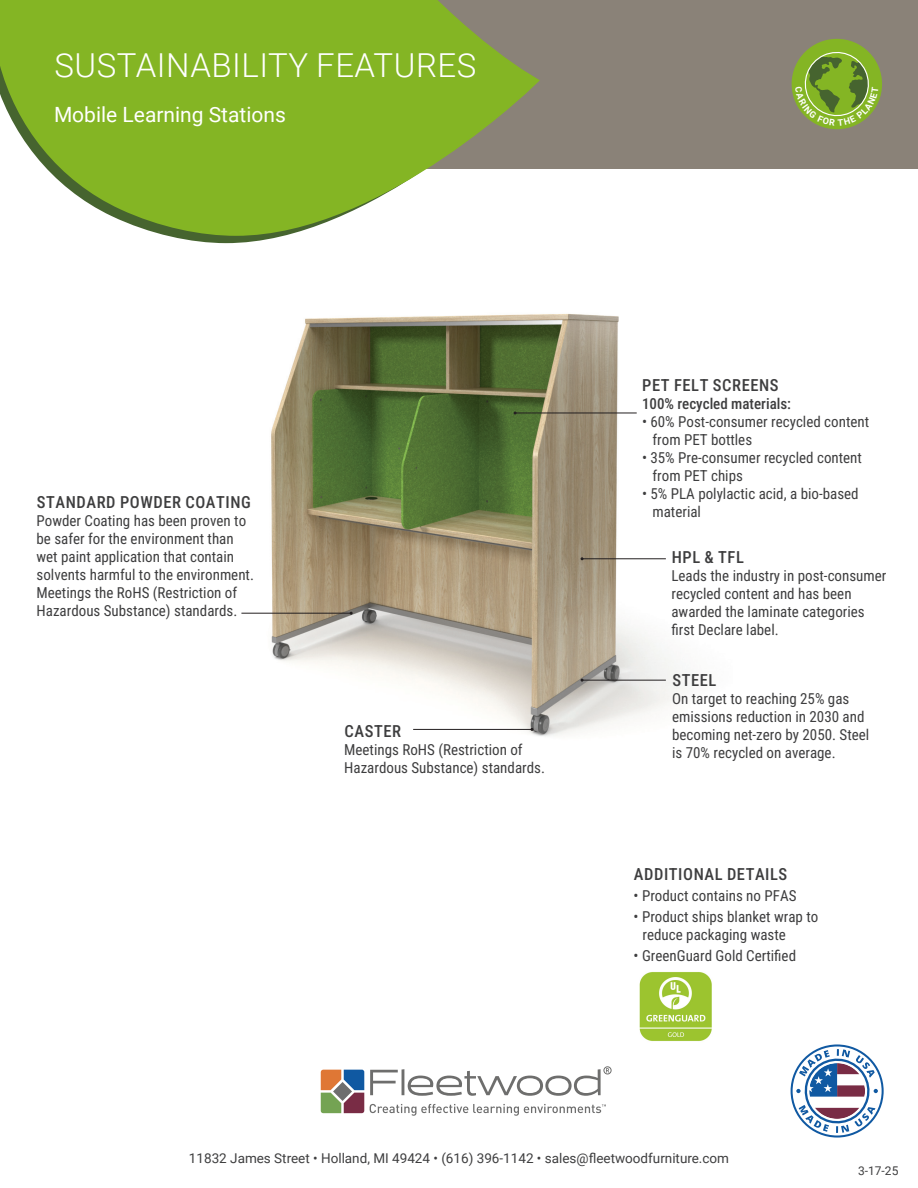
<style>
.page{position:relative;width:918px;height:1188px;background:#fff}
.page>*{position:absolute;margin:0;border:0;box-sizing:border-box;transform-origin:0 0}
.t1{font:300 33px "Roboto";letter-spacing:.015em;color:#fff}
.t2{font:21px "Roboto";color:#fff}
.t3{font:16.5px "Roboto Condensed";letter-spacing:.035em;color:#3e3e3f}
.t4{font:15px/18px "Roboto Condensed";color:#3e3e3f}
.t5{font:13.5px "Roboto";color:#3e3e3f}
.t6{font:12px "Roboto";color:#3e3e3f}
</style>
<div class="page">
<div style="left:66px;top:0;width:852px;height:168px;background:#8a8278"></div>
<svg style="left:169px;top:236px;width:113px;height:8px"></svg>
<svg style="left:0;top:0;width:541px;height:236px;fill:#84b524"></svg>
<img style="left:254px;top:313px;width:431px;height:423px">
<hr style="left:241px;top:613px;width:110px;height:1px;background:#231f20">
<hr style="left:582px;top:680px;width:84px;height:1px;background:#231f20">
<hr style="left:515px;top:413px;width:122px;height:1px;background:#231f20">
<svg style="left:321px;top:1070px;width:43px;height:43px;background:#887d73"></svg>
<svg style="left:370px;top:1070px;width:28px;height:25px"></svg>
<hr style="left:402px;top:1069px;width:2px;height:26px;background:#6e6e6d">
<svg style="left:408px;top:1066px;width:204px;height:30px"></svg>
<svg style="left:370px;top:1104px;width:236px;height:12px"></svg>
<hr style="left:413px;top:729px;width:119px;height:1px;background:#231f20">
<img style="left:640px;top:972px;width:72px;height:69px">
<hr style="left:582px;top:558px;width:84px;height:1px;background:#231f20">
<svg style="left:791px;top:1044px;width:93px;height:94px"></svg>
<svg style="left:791px;top:38px;width:91px;height:92px"></svg>
<p class="t1" style="left:55px;top:43px;width:423px">SUSTAINABILITY FEATURES</p>
<p class="t2" style="left:54px;top:100px;width:233px">Mobile Learning Stations</p>
<p class="t3" style="left:37px;top:490px;width:216px">STANDARD POWDER COATING</p>
<p class="t4" style="left:37px;top:511px;width:219px">Powder Coating has been proven to be safer for the environment than wet paint application that contain solvents harmful to the environment.</p>
<p class="t4" style="left:37px;top:583px;width:202px">Meetings the RoHS (Restriction of<br>Hazardous Substance) standards.</p>
<p class="t3" style="left:345px;top:720px;width:58px">CASTER</p>
<p class="t4" style="left:344px;top:740px;width:202px">Meetings RoHS (Restriction of<br>Hazardous Substance) standards.</p>
<p class="t3" style="left:642px;top:374px;width:138px">PET FELT SCREENS</p>
<p class="t4" style="left:642px;top:395px;width:151px">100% recycled materials:</p>
<p class="t4" style="left:652px;top:413px;width:218px;text-indent:-10px">• 60% Post-consumer recycled content from PET bottles</p>
<p class="t4" style="left:652px;top:449px;width:211px;text-indent:-10px">• 35% Pre-consumer recycled content from PET chips</p>
<p class="t4" style="left:652px;top:485px;width:208px;text-indent:-10px">• 5% PLA polylactic acid, a bio-based material</p>
<p class="t3" style="left:672px;top:546px;width:74px">HPL &amp; TFL</p>
<p class="t4" style="left:671px;top:566px;width:216px">Leads the industry in post-consumer recycled content and has been awarded the laminate categories first Declare label.</p>
<p class="t3" style="left:672px;top:669px;width:46px">STEEL</p>
<p class="t4" style="left:672px;top:689px;width:199px">On target to reaching 25% gas emissions reduction in 2030 and becoming net-zero by 2050. Steel is 70% recycled on average.</p>
<p class="t3" style="left:634px;top:862px;width:155px">ADDITIONAL DETAILS</p>
<p class="t4" style="left:634px;top:886px;width:164px">• Product contains no PFAS</p>
<p class="t4" style="left:643px;top:907px;width:177px;text-indent:-9px">• Product ships blanket wrap to reduce packaging waste</p>
<p class="t4" style="left:634px;top:946px;width:164px">• GreenGuard Gold Certified</p>
<p class="t5" style="left:189px;top:1149px;width:542px">11832 James Street • Holland, MI 49424 • (616) 396-1142 • sales@fleetwoodfurniture.com</p>
<p class="t6" style="left:858px;top:1162px;width:42px">3-17-25</p>
</div>
